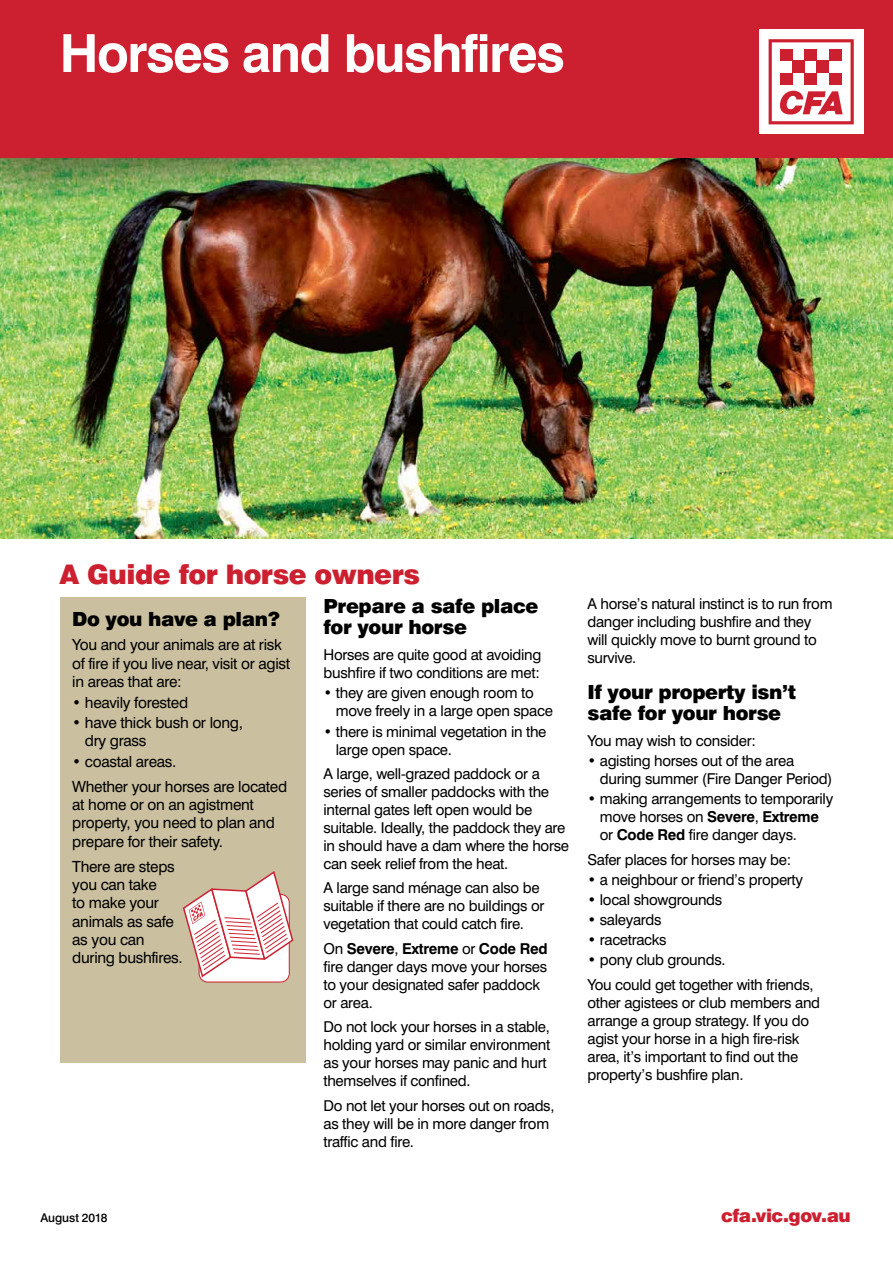
<style>
.page{position:relative;width:893px;height:1263px;background:#fff}
.page>*{position:absolute;margin:0;border:0;box-sizing:border-box;transform-origin:0 0}
.t1{font:700 52.5px "Swiss 721 BT";letter-spacing:-.03em;color:#fff}
.t2{font:900 27px "Swiss 721 BT";letter-spacing:-.02em;color:#cc2030}
.t3{font:900 19.5px/21px "Swiss 721 BT";letter-spacing:-.02em;color:#000}
.t4{font:900 18px "Swiss 721 BT";letter-spacing:-.025em;color:#cc2030}
.t5{font:15.3px/18.3px "Swiss 721 BT";letter-spacing:-.02em;color:#000}
.t6{font:15px/18px "Swiss 721 BT";letter-spacing:-.02em;color:#000}
.t7{font:500 12px "Swiss 721 BT";letter-spacing:-.005em;color:#000}
.s1{font-weight:700}
</style>
<div class="page">
<img style="left:0;top:157px;width:893px;height:381px">
<div style="left:0;top:0;width:893px;height:157px;background:#cc2030"></div>
<div style="left:759px;top:30px;width:104px;height:104px;background:#fff"></div>
<svg style="left:769px;top:39px;width:85px;height:85px"></svg>
<div style="left:60px;top:597px;width:245px;height:466px;background:#cabf9f"></div>
<div style="left:199px;top:894px;width:90px;height:88px;background:#fff;border-radius:9px"></div>
<div style="left:199px;top:894px;width:91px;height:88px;border:1px solid #cc2030;border-radius:9px"></div>
<svg style="left:183px;top:871px;width:110px;height:106px"></svg>
<h1 class="t1" style="left:60px;top:21px;width:507px">Horses and bushfires</h1>
<h2 class="t2" style="left:60px;top:558px;width:362px">A Guide for horse owners</h2>
<h3 class="t3" style="left:323px;top:595px;width:216px">Prepare a safe place for your horse</h3>
<p class="t6" style="left:323px;top:646px;width:219px">Horses are quite good at avoiding bushfire if two conditions are met:</p>
<p class="t6" style="left:336px;top:684px;width:219px;text-indent:-12px">• they are given enough room to move freely in a large open space</p>
<p class="t6" style="left:336px;top:722px;width:212px;text-indent:-12px">• there is minimal vegetation in the large open space.</p>
<p class="t6" style="left:323px;top:764px;width:247px">A large, well-grazed paddock or a series of smaller paddocks with the internal gates left open would be suitable. Ideally, the paddock they are in should have a dam where the horse can seek relief from the heat.</p>
<p class="t6" style="left:323px;top:879px;width:223px">A large sand ménage can also be suitable if there are no buildings or vegetation that could catch fire.</p>
<p class="t6" style="left:323px;top:939px;width:226px">On <span class="s1">Severe</span>, <span class="s1">Extreme</span> or <span class="s1">Code Red </span>fire danger days move your horses to your designated safer paddock or area.</p>
<p class="t6" style="left:323px;top:1018px;width:228px">Do not lock your horses in a stable, holding yard or similar environment as your horses may panic and hurt themselves if confined.</p>
<p class="t6" style="left:323px;top:1096px;width:233px">Do not let your horses out on roads, as they will be in more danger from traffic and fire.</p>
<h3 class="t3" style="left:72px;top:608px;width:209px">Do you have a plan?</h3>
<p class="t5" style="left:72px;top:636px;width:219px">You and your animals are at risk of fire if you live near, visit or agist in areas that are:</p>
<p class="t5" style="left:72px;top:693px;width:117px">• heavily forested</p>
<p class="t5" style="left:85px;top:713px;width:159px;text-indent:-13px">• have thick bush or long, dry grass</p>
<p class="t5" style="left:72px;top:749px;width:216px;line-height:24.8px">• coastal areas.<br>Whether your horses are located</p>
<p class="t5" style="left:72px;top:795px;width:204px">at home or on an agistment property, you need to plan and prepare for their safety.</p>
<p class="t5" style="left:72px;top:857px;width:112px">There are steps you can take<br>to make your animals as safe as you can during bushfires.</p>
<p class="t6" style="left:587px;top:594px;width:247px">A horse’s natural instinct is to run from danger including bushfire and they will quickly move to burnt ground to survive.</p>
<h3 class="t3" style="left:587px;top:681px;width:210px">If your property isn’t safe for your horse</h3>
<p class="t6" style="left:587px;top:731px;width:170px">You may wish to consider:</p>
<p class="t6" style="left:600px;top:752px;width:234px;text-indent:-12px">• agisting horses out of the area during summer (Fire Danger Period)</p>
<p class="t6" style="left:600px;top:790px;width:235px;text-indent:-12px">• making arrangements to temporarily move horses on <span class="s1">Severe</span>, <span class="s1">Extreme </span>or <span class="s1">Code Red</span> fire danger days.</p>
<p class="t6" style="left:587px;top:850px;width:205px">Safer places for horses may be:</p>
<p class="t6" style="left:587px;top:870px;width:217px">• a neighbour or friend’s property</p>
<p class="t6" style="left:587px;top:890px;width:136px">• local showgrounds</p>
<p class="t6" style="left:587px;top:911px;width:76px">• saleyards</p>
<p class="t6" style="left:587px;top:931px;width:81px">• racetracks</p>
<p class="t6" style="left:587px;top:948px;width:228px;line-height:24.3px">• pony club grounds.<br>You could get together with friends,</p>
<p class="t6" style="left:587px;top:993px;width:234px">other agistees or club members and arrange a group strategy. If you do agist your horse in a high fire-risk area, it’s important to find out the property’s bushfire plan.</p>
<p class="t7" style="left:40px;top:1210px;width:69px">August 2018</p>
<p class="t4" style="left:721px;top:1205px;width:131px">cfa.vic.gov.au</p>
</div>
